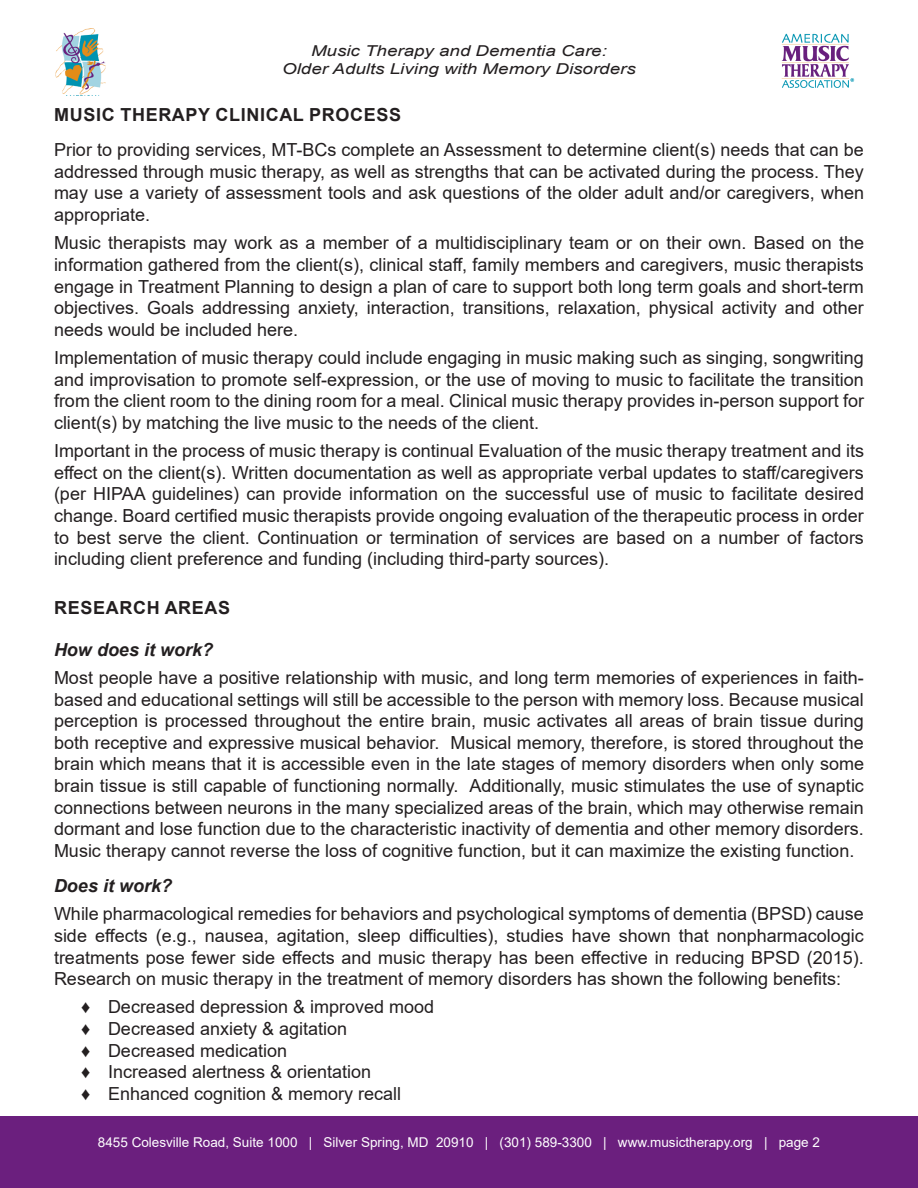
<style>
.page{position:relative;width:918px;height:1188px;background:#fff}
.page>*{position:absolute;margin:0;border:0;box-sizing:border-box;transform-origin:0 0}
.Text{font:18px/21.6px "Arial";color:#231f20;text-align:justify}
.Heading_1{font:700 18px "Arial";letter-spacing:.035em;color:#231f20}
.Heading_2{font:italic 700 18px "Arial";color:#231f20}
.t1{font:italic 15px/18px "Arial";color:#231f20;text-align:center;scale:1.25 1}
.t2{font:13.5px "Arial";color:#fff}
</style>
<div class="page">
<div style="left:0;top:1116px;width:918px;height:72px;background:#6b1f7e"></div>
<img style="left:55px;top:28px;width:51px;height:67px">
<img style="left:781px;top:33px;width:74px;height:55px">
<p class="t1" style="left:282px;top:42px;width:284px">Music Therapy and Dementia Care:<br>Older Adults Living with Memory Disorders</p>
<p class="Heading_1" style="left:54px;top:102px;width:348px">MUSIC THERAPY CLINICAL PROCESS</p>
<p class="Text" style="left:54px;top:139px;width:812px">Prior to providing services, MT-BCs complete an Assessment to determine client(s) needs that can be addressed through music therapy, as well as strengths that can be activated during the process. They may use a variety of assessment tools and ask questions of the older adult and/or caregivers, when appropriate.</p>
<p class="Text" style="left:54px;top:232px;width:812px">Music therapists may work as a member of a multidisciplinary team or on their own. Based on the information gathered from the client(s), clinical staff, family members and caregivers, music therapists engage in Treatment Planning to design a plan of care to support both long term goals and short-term objectives. Goals addressing anxiety, interaction, transitions, relaxation, physical activity and other needs would be included here.</p>
<p class="Text" style="left:54px;top:347px;width:812px">Implementation of music therapy could include engaging in music making such as singing, songwriting and improvisation to promote self-expression, or the use of moving to music to facilitate the transition from the client room to the dining room for a meal. Clinical music therapy provides in-person support for client(s) by matching the live music to the needs of the client.</p>
<p class="Text" style="left:54px;top:440px;width:812px">Important in the process of music therapy is continual Evaluation of the music therapy treatment and its effect on the client(s). Written documentation as well as appropriate verbal updates to staff/caregivers (per HIPAA guidelines) can provide information on the successful use of music to facilitate desired change. Board certified music therapists provide ongoing evaluation of the therapeutic process in order to best serve the client. Continuation or termination of services are based on a number of factors including client preference and funding (including third-party sources).</p>
<p class="Heading_1" style="left:54px;top:595px;width:177px">RESEARCH AREAS</p>
<p class="Heading_2" style="left:54px;top:637px;width:161px">How does it work?</p>
<p class="Text" style="left:54px;top:667px;width:812px">Most people have a positive relationship with music, and long term memories of experiences in faith&shy;based and educational settings will still be accessible to the person with memory loss. Because musical perception is processed throughout the entire brain, music activates all areas of brain tissue during both receptive and expressive musical behavior. Musical memory, therefore, is stored throughout the brain which means that it is accessible even in the late stages of memory disorders when only some brain tissue is still capable of functioning normally. Additionally, music stimulates the use of synaptic connections between neurons in the many specialized areas of the brain, which may otherwise remain dormant and lose function due to the characteristic inactivity of dementia and other memory disorders.<br>Music therapy cannot reverse the loss of cognitive function, but it can maximize the existing function.</p>
<p class="Heading_2" style="left:54px;top:874px;width:120px">Does it work?</p>
<p class="Text" style="left:54px;top:903px;width:811px">While pharmacological remedies for behaviors and psychological symptoms of dementia (BPSD) cause side effects (e.g., nausea, agitation, sleep difficulties), studies have shown that nonpharmacologic treatments pose fewer side effects and music therapy has been effective in reducing BPSD (2015).<br>Research on music therapy in the treatment of memory disorders has shown the following benefits:</p>
<p class="Text" style="left:81px;top:996px;width:355px">♦ Decreased depression &amp; improved mood</p>
<p class="Text" style="left:81px;top:1018px;width:268px">♦ Decreased anxiety &amp; agitation</p>
<p class="Text" style="left:81px;top:1039px;width:208px">♦ Decreased medication</p>
<p class="Text" style="left:81px;top:1061px;width:292px">♦ Increased alertness &amp; orientation</p>
<p class="Text" style="left:81px;top:1083px;width:322px">♦ Enhanced cognition &amp; memory recall</p>
<p class="t2" style="left:98px;top:1133px;width:724px">8455 Colesville Road, Suite 1000 | Silver Spring, MD 20910 | (301) 589-3300 | www.musictherapy.org | page 2</p>
</div>
